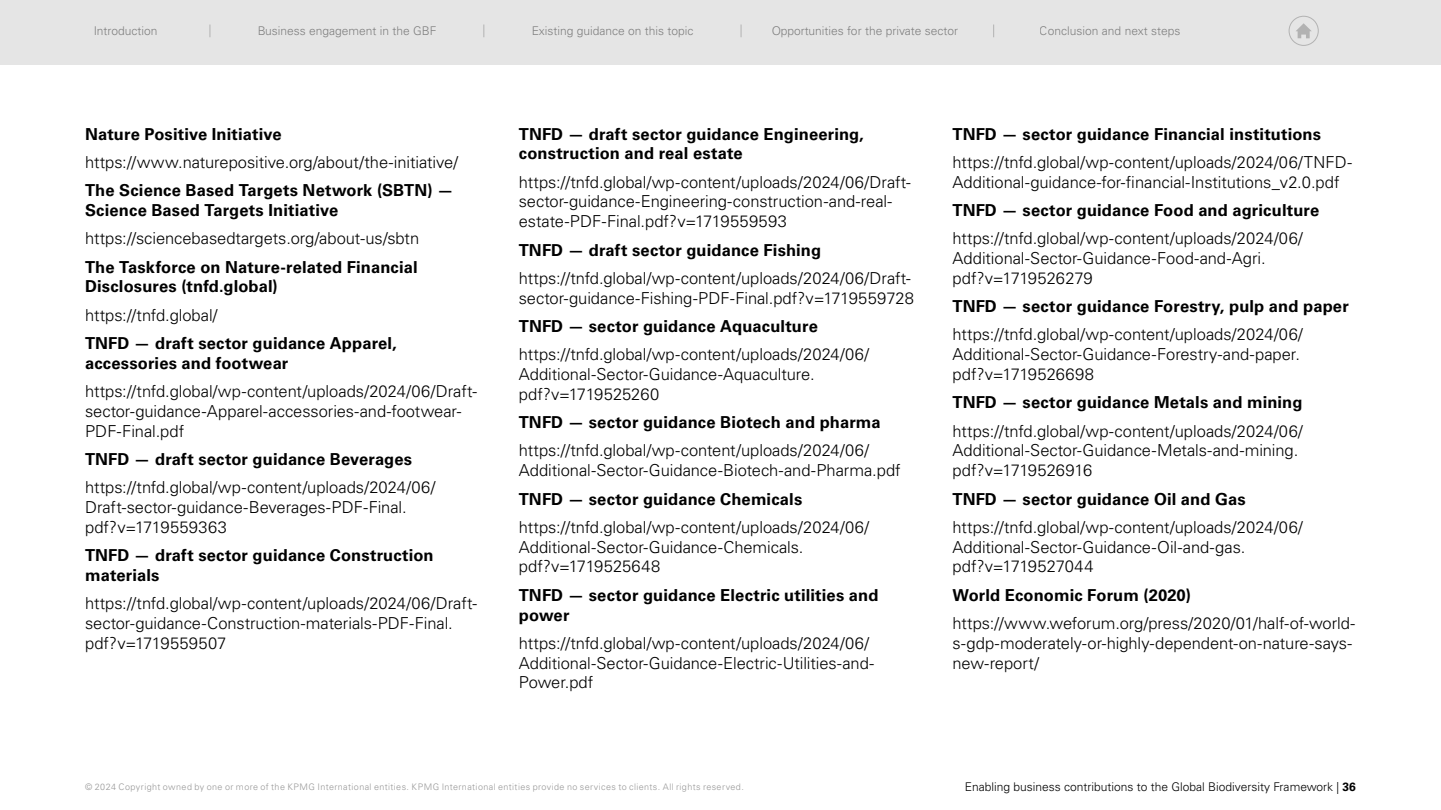
<style>
.page{position:relative;width:1441px;height:810px;background:#fff}
.page>*{position:absolute;margin:0;border:0;box-sizing:border-box;transform-origin:0 0}
.t1{font:300 16.5px/19.8px "Univers LT Std";letter-spacing:-.005em;color:#000}
.t2{font:700 16.5px/19.8px "Univers LT Std";letter-spacing:.01em;color:#000}
.t3{font:300 12px "Univers LT Std";color:#666}
.t4{font:300 12px "Univers LT Std";color:#000}
.t5{font:300 9px "Univers LT Std";letter-spacing:.045em;color:#989898}
.s1{font-weight:700}
</style>
<div class="page">
<div style="left:0;top:0;width:1440px;height:65px;background:#e5e5e5"></div>
<div style="left:1288px;top:16px;width:30px;height:30px;border:1px solid #b2b2b2;border-radius:50%"></div>
<svg style="left:1296px;top:23px;width:15px;height:15px"></svg>
<svg style="left:209px;top:25px;width:1px;height:12px"></svg>
<svg style="left:483px;top:25px;width:1px;height:12px"></svg>
<svg style="left:993px;top:25px;width:1px;height:12px"></svg>
<svg style="left:740px;top:25px;width:1px;height:12px"></svg>
<p class="t3" style="left:94px;top:24px;width:66px">Introduction</p>
<p class="t3" style="left:257px;top:24px;width:181px">Business engagement in the GBF</p>
<p class="t3" style="left:531px;top:24px;width:164px">Existing guidance on this topic</p>
<p class="t3" style="left:771px;top:24px;width:188px">Opportunities for the private sector</p>
<p class="t3" style="left:1039px;top:24px;width:142px">Conclusion and next steps</p>
<p class="t2" style="left:85px;top:124px;width:198px">Nature Positive Initiative</p>
<p class="t1" style="left:85px;top:152px;width:374px">https://www.naturepositive.org/about/the-initiative/</p>
<p class="t2" style="left:85px;top:181px;width:370px">The Science Based Targets Network (SBTN) —<br>Science Based Targets Initiative</p>
<p class="t1" style="left:85px;top:228px;width:335px">https://sciencebasedtargets.org/about-us/sbtn</p>
<p class="t2" style="left:85px;top:257px;width:334px">The Taskforce on Nature-related Financial<br>Disclosures (tnfd.global)</p>
<p class="t1" style="left:85px;top:305px;width:134px">https://tnfd.global/</p>
<p class="t2" style="left:85px;top:333px;width:313px">TNFD — draft sector guidance Apparel, accessories and footwear</p>
<p class="t1" style="left:85px;top:381px;width:393px">https://tnfd.global/wp-content/uploads/2024/06/Draft&shy;sector-guidance-Apparel-accessories-and-footwear-<br>PDF-Final.pdf</p>
<p class="t2" style="left:85px;top:449px;width:328px">TNFD — draft sector guidance Beverages</p>
<p class="t1" style="left:85px;top:478px;width:351px">https://tnfd.global/wp-content/uploads/2024/06/<br>Draft-sector-guidance-Beverages-PDF-Final. pdf?v=1719559363</p>
<p class="t2" style="left:85px;top:546px;width:350px">TNFD — draft sector guidance Construction materials</p>
<p class="t1" style="left:85px;top:594px;width:393px">https://tnfd.global/wp-content/uploads/2024/06/Draft&shy;sector-guidance-Construction-materials-PDF-Final. pdf?v=1719559507</p>
<p class="t2" style="left:519px;top:124px;width:346px">TNFD — draft sector guidance Engineering, construction and real estate</p>
<p class="t1" style="left:519px;top:172px;width:393px">https://tnfd.global/wp-content/uploads/2024/06/Draft&shy;sector-guidance-Engineering-construction-and-real&shy;estate-PDF-Final.pdf?v=1719559593</p>
<p class="t2" style="left:519px;top:240px;width:304px">TNFD — draft sector guidance Fishing</p>
<p class="t1" style="left:519px;top:268px;width:396px">https://tnfd.global/wp-content/uploads/2024/06/Draft&shy;sector-guidance-Fishing-PDF-Final.pdf?v=1719559728</p>
<p class="t2" style="left:519px;top:316px;width:300px">TNFD — sector guidance Aquaculture</p>
<p class="t1" style="left:519px;top:344px;width:351px">https://tnfd.global/wp-content/uploads/2024/06/<br>Additional-Sector-Guidance-Aquaculture. pdf?v=1719525260</p>
<p class="t2" style="left:519px;top:413px;width:363px">TNFD — sector guidance Biotech and pharma</p>
<p class="t1" style="left:519px;top:441px;width:383px">https://tnfd.global/wp-content/uploads/2024/06/<br>Additional-Sector-Guidance-Biotech-and-Pharma.pdf</p>
<p class="t2" style="left:519px;top:489px;width:285px">TNFD — sector guidance Chemicals</p>
<p class="t1" style="left:519px;top:517px;width:351px">https://tnfd.global/wp-content/uploads/2024/06/<br>Additional-Sector-Guidance-Chemicals. pdf?v=1719525648</p>
<p class="t2" style="left:519px;top:585px;width:361px">TNFD — sector guidance Electric utilities and power</p>
<p class="t1" style="left:519px;top:633px;width:356px">https://tnfd.global/wp-content/uploads/2024/06/<br>Additional-Sector-Guidance-Electric-Utilities-and-<br>Power.pdf</p>
<p class="t2" style="left:952px;top:124px;width:370px">TNFD — sector guidance Financial institutions</p>
<p class="t1" style="left:952px;top:152px;width:401px">https://tnfd.global/wp-content/uploads/2024/06/TNFD-<br>Additional-guidance-for-financial-Institutions_v2.0.pdf</p>
<p class="t2" style="left:952px;top:200px;width:368px">TNFD — sector guidance Food and agriculture</p>
<p class="t1" style="left:952px;top:228px;width:351px">https://tnfd.global/wp-content/uploads/2024/06/<br>Additional-Sector-Guidance-Food-and-Agri. pdf?v=1719526279</p>
<p class="t2" style="left:952px;top:297px;width:397px">TNFD — sector guidance Forestry, pulp and paper</p>
<p class="t1" style="left:952px;top:325px;width:351px">https://tnfd.global/wp-content/uploads/2024/06/<br>Additional-Sector-Guidance-Forestry-and-paper. pdf?v=1719526698</p>
<p class="t2" style="left:952px;top:393px;width:351px">TNFD — sector guidance Metals and mining</p>
<p class="t1" style="left:952px;top:421px;width:351px">https://tnfd.global/wp-content/uploads/2024/06/<br>Additional-Sector-Guidance-Metals-and-mining. pdf?v=1719526916</p>
<p class="t2" style="left:952px;top:489px;width:294px">TNFD — sector guidance Oil and Gas</p>
<p class="t1" style="left:952px;top:517px;width:351px">https://tnfd.global/wp-content/uploads/2024/06/<br>Additional-Sector-Guidance-Oil-and-gas. pdf?v=1719527044</p>
<p class="t2" style="left:952px;top:585px;width:240px">World Economic Forum (2020)</p>
<p class="t1" style="left:952px;top:613px;width:404px">https://www.weforum.org/press/2020/01/half-of-world&shy;s-gdp-moderately-or-highly-dependent-on-nature-says&shy;new-report/</p>
<p class="t5" style="left:85px;top:781px;width:660px">© 2024 Copyright owned by one or more of the KPMG International entities. KPMG International entities provide no services to clients. All rights reserved.</p>
<p class="t4" style="left:964px;top:779px;width:392px">Enabling business contributions to the Global Biodiversity Framework | <span class="s1">36</span></p>
</div>
